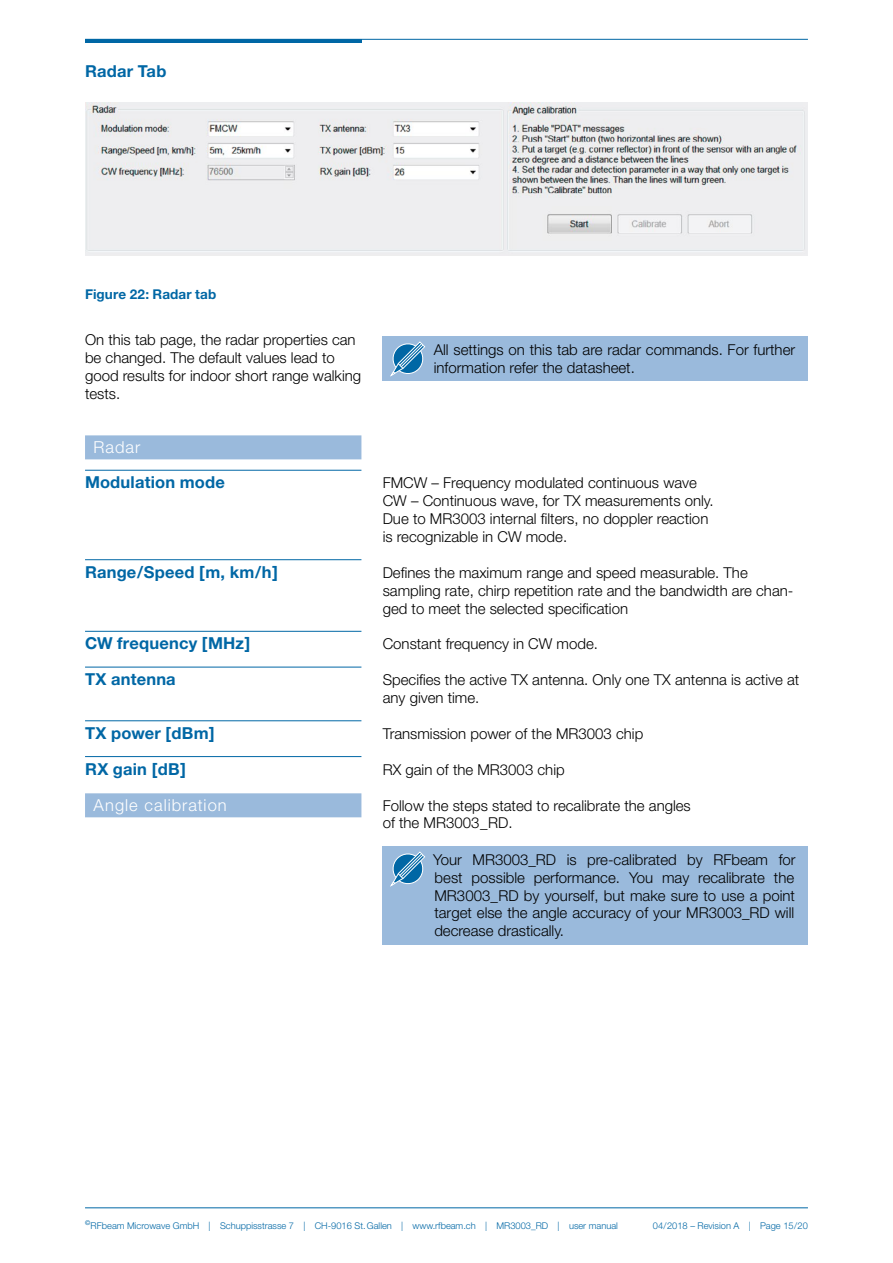
<style>
.page{position:relative;width:893px;height:1263px;background:#fff}
.page>*{position:absolute;margin:0;border:0;box-sizing:border-box;transform-origin:0 0}
.t1{font:700 16.5px/35.8px "Helvetica Neue LT Std";letter-spacing:.01em;color:#0067a5}
.t2{font:300 16.5px "Helvetica Neue LT Std";letter-spacing:.06em;color:#fff}
.t3{font:300 15px/17.9px "Helvetica Neue LT Std";color:#000}
.t4{font:700 13.5px "Helvetica Neue LT Std";letter-spacing:.01em;color:#0067a5}
.t5{font:300 9.3px "Helvetica Neue LT Std";color:#0067a5}
.t6{font:6.45px "Helvetica Neue LT Std";color:#0067a5}
</style>
<div class="page">
<hr style="left:85px;top:1207px;width:723px;height:1px;background:#0067a5">
<hr style="left:85px;top:39px;width:723px;height:1px;background:#0067a5">
<hr style="left:85px;top:39px;width:276px;height:4px;background:#0067a5">
<div style="left:85px;top:435px;width:276px;height:24px;background:#9abadc"></div>
<hr style="left:85px;top:470px;width:276px;height:1px;background:#0067a5">
<hr style="left:85px;top:559px;width:276px;height:1px;background:#0067a5">
<hr style="left:85px;top:631px;width:276px;height:1px;background:#0067a5">
<hr style="left:85px;top:667px;width:276px;height:1px;background:#0067a5">
<hr style="left:85px;top:720px;width:276px;height:1px;background:#0067a5">
<hr style="left:85px;top:756px;width:276px;height:1px;background:#0067a5">
<div style="left:85px;top:793px;width:276px;height:24px;background:#9abadc"></div>
<img style="left:85px;top:103px;width:723px;height:153px">
<div style="left:383px;top:336px;width:425px;height:45px;background:#9abadc"></div>
<svg style="left:390px;top:341px;width:35px;height:36px"></svg>
<div style="left:383px;top:846px;width:425px;height:99px;background:#9abadc"></div>
<svg style="left:390px;top:851px;width:35px;height:36px"></svg>
<p class="t1" style="left:85px;top:53px;width:83px">Radar Tab</p>
<p class="t4" style="left:85px;top:285px;width:133px">Figure 22: Radar tab</p>
<p class="t3" style="left:85px;top:331px;width:278px">On this tab page, the radar properties can be changed. The default values lead to good results for indoor short range walking tests.</p>
<p class="t3" style="left:434px;top:340px;width:363px">All settings on this tab are radar commands. For further information refer the datasheet.</p>
<p class="t2" style="left:94px;top:437px;width:48px">Radar</p>
<p class="t1" style="left:85px;top:464px;width:141px">Modulation mode</p>
<p class="t1" style="left:85px;top:554px;width:194px">Range/Speed [m, km/h]</p>
<p class="t1" style="left:85px;top:625px;width:167px">CW frequency [MHz]<br>TX antenna</p>
<p class="t1" style="left:85px;top:715px;width:131px">TX power [dBm]<br>RX gain [dB]</p>
<p class="t2" style="left:94px;top:794px;width:135px">Angle calibration</p>
<p class="t3" style="left:383px;top:474px;width:332px">FMCW – Frequency modulated continuous wave CW – Continuous wave, for TX measurements only.<br>Due to MR3003 internal filters, no doppler reaction is recognizable in CW mode.</p>
<p class="t3" style="left:383px;top:563px;width:412px">Defines the maximum range and speed measurable. The sampling rate, chirp repetition rate and the bandwidth are chan&shy;ged to meet the selected specification</p>
<p class="t3" style="left:383px;top:635px;width:217px">Constant frequency in CW mode.</p>
<p class="t3" style="left:383px;top:671px;width:418px">Specifies the active TX antenna. Only one TX antenna is active at any given time.</p>
<p class="t3" style="left:383px;top:724px;width:262px">Transmission power of the MR3003 chip</p>
<p class="t3" style="left:383px;top:760px;width:184px">RX gain of the MR3003 chip</p>
<p class="t3" style="left:383px;top:796px;width:310px">Follow the steps stated to recalibrate the angles of the MR3003_RD.</p>
<p class="t3" style="left:433px;top:850px;width:364px;text-align:justify">Your MR3003_RD is pre-calibrated by RFbeam for best possible performance. You may recalibrate the MR3003_RD by yourself, but make sure to use a point target else the angle accuracy of your MR3003_RD will decrease drastically.</p>
<p class="t6" style="left:85px;top:1219px;width:7px">©</p>
<p class="t5" style="left:91px;top:1220px;width:529px">RFbeam Microwave GmbH | Schuppisstrasse 7 | CH-9016 St.Gallen | www.rfbeam.ch | MR3003_RD | user manual</p>
<p class="t5" style="left:653px;top:1220px;width:157px">04/2018 – Revision A | Page 15/20</p>
</div>
